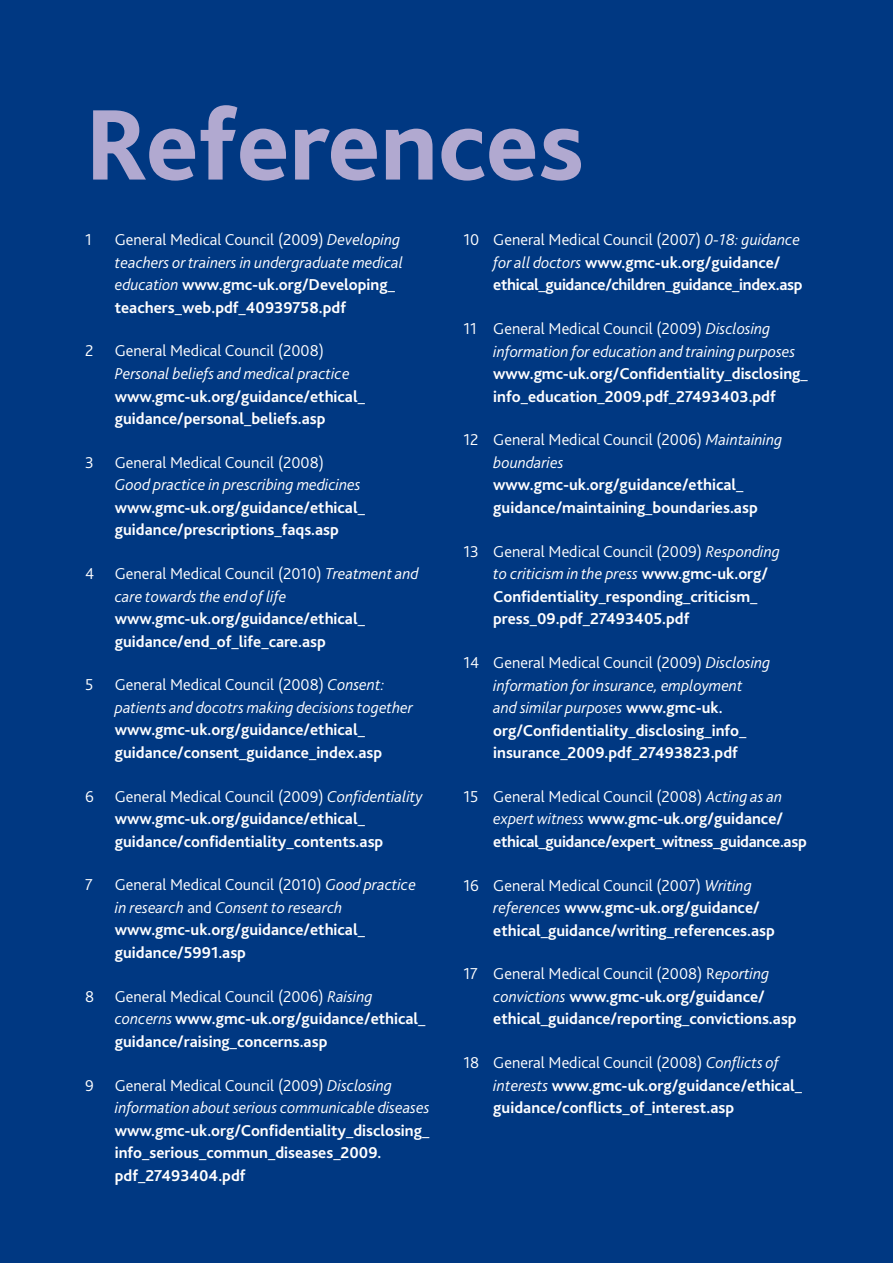
<style>
.page{position:relative;width:893px;height:1263px;background:#003882}
.page>*{position:absolute;margin:0;border:0;box-sizing:border-box;transform-origin:0 0}
.t1{font:800 105px "Bliss 2";color:#b1a9d0}
.t2{font:700 16.5px/22.5px "Bliss 2";color:#fff}
.t3{font:italic 300 16.5px/22.5px "Bliss 2";color:#fff}
.t4{font:700 16.5px/22.5px "Bliss 2";letter-spacing:-.02em;color:#fff}
.t5{font:300 16.5px/22.5px "Bliss 2";color:#fff}
.s1{font-style:normal}
.s2{font-weight:700;font-style:normal}
.s3{font-weight:300}
.s4{font-weight:300;font-style:italic}
.s5{font-style:italic}
</style>
<div class="page">
<h1 class="t1" style="left:85px;top:79px;width:501px">References</h1>
<p class="t5" style="left:85px;top:228px;width:8px">1</p>
<p class="t3" style="left:115px;top:228px;width:290px"><span class="s1">General Medical Council (2009)</span> Developing teachers or trainers in undergraduate medical education <span class="s2">www.gmc-uk.org/Developing_ teachers_web.pdf_40939758.pdf</span></p>
<p class="t5" style="left:85px;top:339px;width:10px">2</p>
<p class="t5" style="left:115px;top:339px;width:211px">General Medical Council (2008)</p>
<p class="t3" style="left:115px;top:362px;width:236px">Personal beliefs and medical practice</p>
<p class="t2" style="left:115px;top:384px;width:252px">www.gmc-uk.org/guidance/ethical_ guidance/personal_beliefs.asp</p>
<p class="t5" style="left:85px;top:451px;width:10px">3</p>
<p class="t5" style="left:115px;top:451px;width:211px">General Medical Council (2008)</p>
<p class="t3" style="left:115px;top:473px;width:247px">Good practice in prescribing medicines</p>
<p class="t2" style="left:115px;top:496px;width:252px">www.gmc-uk.org/guidance/ethical_ guidance/prescriptions_faqs.asp</p>
<p class="t5" style="left:85px;top:562px;width:11px">4</p>
<p class="t3" style="left:115px;top:562px;width:305px"><span class="s1">General Medical Council (2010)</span> Treatment and care towards the end of life</p>
<p class="t2" style="left:115px;top:607px;width:252px">www.gmc-uk.org/guidance/ethical_ guidance/end_of_life_care.asp</p>
<p class="t5" style="left:85px;top:673px;width:10px">5</p>
<p class="t3" style="left:115px;top:673px;width:299px"><span class="s1">General Medical Council (2008)</span> Consent: patients and docotrs making decisions together</p>
<p class="t2" style="left:115px;top:718px;width:269px">www.gmc-uk.org/guidance/ethical_ guidance/consent_guidance_index.asp</p>
<p class="t5" style="left:85px;top:784px;width:10px">6</p>
<p class="t2" style="left:115px;top:784px;width:309px"><span class="s3">General Medical Council (2009)</span> <span class="s4">Confidentiality </span>www.gmc-uk.org/guidance/ethical_ guidance/confidentiality_contents.asp</p>
<p class="t5" style="left:85px;top:873px;width:9px">7</p>
<p class="t2" style="left:115px;top:873px;width:303px"><span class="s3">General Medical Council (2010)</span> <span class="s4">Good practice in research</span> <span class="s3">and</span> <span class="s4">Consent to research </span>www.gmc-uk.org/guidance/ethical_ guidance/5991.asp</p>
<p class="t5" style="left:85px;top:984px;width:11px">8</p>
<p class="t2" style="left:115px;top:984px;width:312px"><span class="s3">General Medical Council (2006)</span> <span class="s4">Raising concerns</span> www.gmc-uk.org/guidance/ethical_ guidance/raising_concerns.asp</p>
<p class="t5" style="left:85px;top:1073px;width:10px">9</p>
<p class="t3" style="left:115px;top:1073px;width:316px"><span class="s1">General Medical Council (2009)</span> Disclosing information about serious communicable diseases</p>
<p class="t2" style="left:115px;top:1118px;width:316px">www.gmc-uk.org/Confidentiality_disclosing_ info_serious_commun_diseases_2009. pdf_27493404.pdf</p>
<p class="t4" style="left:493px;top:228px;width:311px;text-indent:-30px"><span class="s3">10 General Medical Council (2007)</span> <span class="s4">0-18: guidance for all doctors</span> www.gmc-uk.org/guidance/ ethical_guidance/children_guidance_index.asp</p>
<p class="t3" style="left:493px;top:317px;width:304px;text-indent:-30px"><span class="s1">11 General Medical Council (2009)</span> Disclosing information for education and training purposes</p>
<p class="t2" style="left:493px;top:362px;width:316px">www.gmc-uk.org/Confidentiality_disclosing_ info_education_2009.pdf_27493403.pdf</p>
<p class="t5" style="left:493px;top:428px;width:291px;text-indent:-30px">12 General Medical Council (2006) <span class="s5">Maintaining boundaries</span></p>
<p class="t2" style="left:493px;top:473px;width:266px">www.gmc-uk.org/guidance/ethical_ guidance/maintaining_boundaries.asp</p>
<p class="t2" style="left:493px;top:540px;width:288px;text-indent:-30px"><span class="s3">13 General Medical Council (2009)</span> <span class="s4">Responding to criticism in the press</span> www.gmc-uk.org/ Confidentiality_responding_criticism_ press_09.pdf_27493405.pdf</p>
<p class="t2" style="left:493px;top:651px;width:279px;text-indent:-30px"><span class="s3">14 General Medical Council (2009)</span> <span class="s4">Disclosing information for insurance, employment<br>and similar purposes</span> www.gmc-uk. org/Confidentiality_disclosing_info_ insurance_2009.pdf_27493823.pdf</p>
<p class="t4" style="left:493px;top:785px;width:315px;text-indent:-30px"><span class="s3">15 General Medical Council (2008)</span> <span class="s4">Acting as an expert witness</span> www.gmc-uk.org/guidance/ ethical_guidance/expert_witness_guidance.asp</p>
<p class="t2" style="left:493px;top:873px;width:283px;text-indent:-30px"><span class="s3">16 General Medical Council (2007)</span> <span class="s4">Writing references</span> www.gmc-uk.org/guidance/ ethical_guidance/writing_references.asp</p>
<p class="t2" style="left:493px;top:962px;width:305px;text-indent:-30px"><span class="s3">17 General Medical Council (2008) R</span><span class="s4">eporting convictions</span> www.gmc-uk.org/guidance/ ethical_guidance/reporting_convictions.asp</p>
<p class="t2" style="left:493px;top:1051px;width:310px;text-indent:-30px"><span class="s3">18 General Medical Council (2008)</span> <span class="s4">Conflicts of interests</span> www.gmc-uk.org/guidance/ethical_ guidance/conflicts_of_interest.asp</p>
</div>
